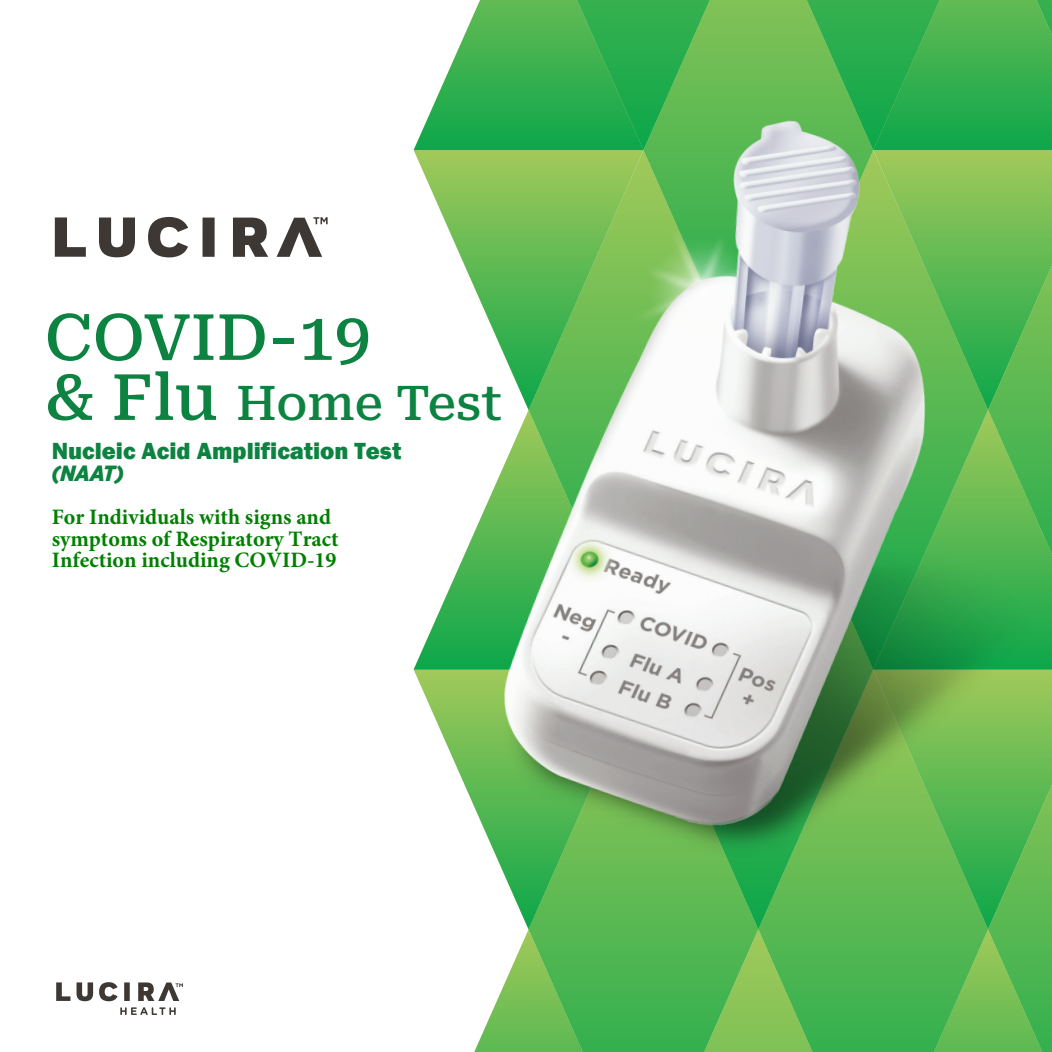
<style>
.page{position:relative;width:1052px;height:1052px;background:#fff}
.page>*{position:absolute;margin:0;border:0;box-sizing:border-box;transform-origin:0 0}
.Paragraph_Style_1{font:500 64px "Roboto Serif";color:#0c8340}
.Paragraph_Style_1-2{font:500 48px "Roboto Serif";color:#0c8340}
.Paragraph_Style_1-3{font:800 24px "Franklin Gothic";color:#0c8340}
.Paragraph_Style_1-4{font:700 22px/43.2px "Minion Pro";color:#008000}
.s1{font-size:64px}
.s2{font-family:"Gotham Narrow";font-weight:900;font-style:italic;color:#0c8340}
</style>
<div class="page">
<svg style="left:120px;top:1007px;width:56px;height:7px"></svg>
<svg style="left:56px;top:982px;width:14px;height:18px"></svg>
<svg style="left:76px;top:982px;width:17px;height:18px"></svg>
<svg style="left:99px;top:982px;width:18px;height:19px"></svg>
<div style="left:124px;top:982px;width:6px;height:18px;background:#3e3835"></div>
<svg style="left:138px;top:982px;width:45px;height:18px"></svg>
<svg style="left:55px;top:217px;width:31px;height:40px"></svg>
<svg style="left:99px;top:217px;width:36px;height:40px"></svg>
<svg style="left:148px;top:217px;width:40px;height:40px"></svg>
<div style="left:202px;top:217px;width:12px;height:40px;background:#3e3835"></div>
<svg style="left:233px;top:217px;width:35px;height:40px"></svg>
<svg style="left:276px;top:217px;width:42px;height:40px"></svg>
<img style="left:318px;top:0;width:733px;height:1047px">
<p class="Paragraph_Style_1" style="left:45px;top:286px;width:327px">COVID-19</p>
<p class="Paragraph_Style_1-2" style="left:45px;top:364px;width:459px"><span class="s1">&amp; Flu</span> Home Test</p>
<p class="Paragraph_Style_1-3" style="left:52px;top:435px;width:351px">Nucleic Acid Amplification Test</p>
<p class="Paragraph_Style_1-4" style="left:52px;top:452px;width:281px"><span class="s2">(NAAT)<br></span>For Individuals with signs and</p>
<p class="Paragraph_Style_1-4" style="left:52px;top:527px;width:288px;line-height:21.4px">symptoms of Respiratory Tract<br>Infection including COVID-19</p>
</div>
